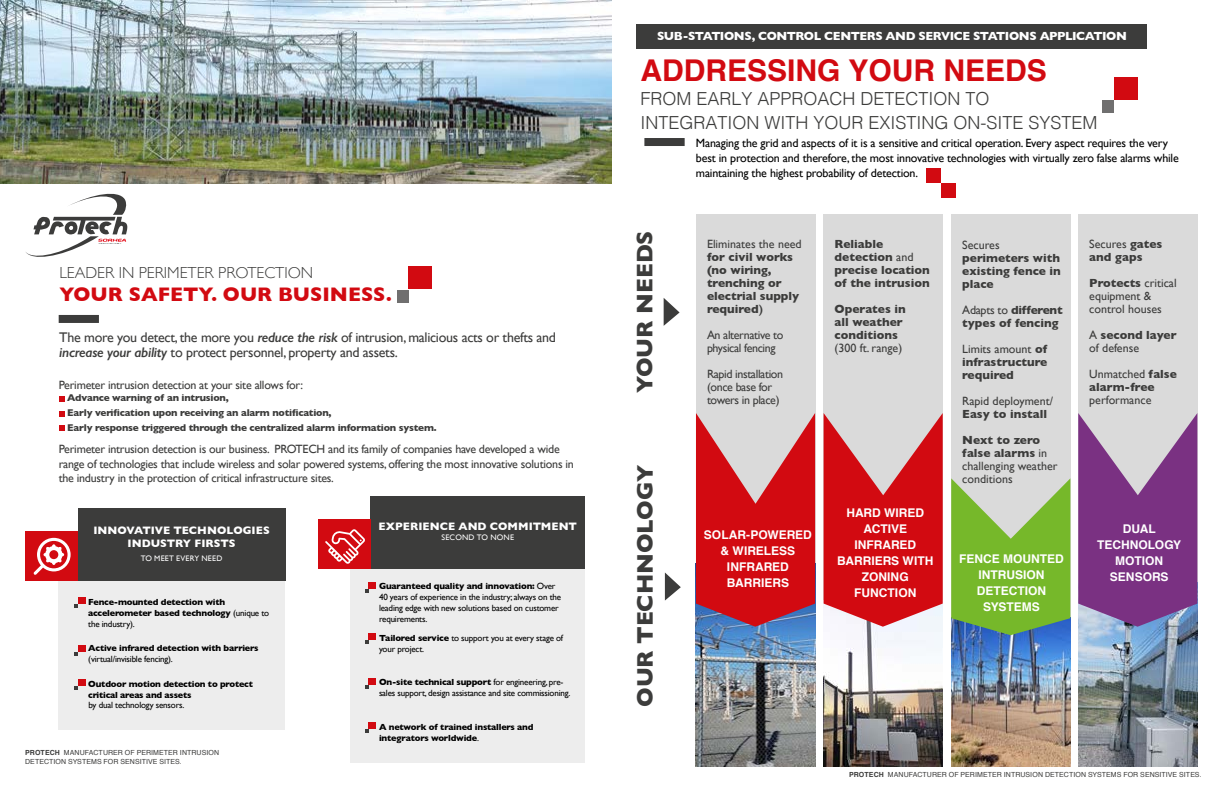
<style>
.page{position:relative;width:1224px;height:792px;background:#fff}
.page>*{position:absolute;margin:0;border:0;box-sizing:border-box;transform-origin:0 0}
.t1{font:700 30px "Helvetica";color:#d20a11}
.t2{font:700 23px "Gill Sans";letter-spacing:-.005em;color:#3c3c3b}
.t3{font:700 20px "Gill Sans";color:#d20a11}
.t4{font:300 18px/24px "Helvetica";color:#3c3c3b}
.t5{font:300 16px "Gill Sans";color:#3c3c3b}
.t6{font:14px/15px "Gill Sans";letter-spacing:-.02em;color:#3c3c3b}
.t7{font:12px/13px "Gill Sans";letter-spacing:-.02em;color:#3c3c3b}
.t8{font:700 12px/13px "Gill Sans";color:#3c3c3b}
.t9{font:12px/15px "Gill Sans";letter-spacing:-.015em;color:#000}
.t10{font:700 12px/16px "Helvetica";color:#fff;text-align:center}
.t11{font:12px/13px "Gill Sans";color:#3c3c3b}
.t12{font:700 12px "Gill Sans";letter-spacing:-.03em;color:#fff}
.t13{font:700 11px/13.2px "Gill Sans";color:#fff;text-align:center}
.t14{font:700 10px/14.8px "Gill Sans";letter-spacing:-.02em;color:#3c3c3b}
.t15{font:9px/11px "Gill Sans";letter-spacing:-.02em;color:#000}
.t16{font:700 9px/11px "Gill Sans";letter-spacing:-.02em;color:#000}
.t17{font:8px "Gill Sans";letter-spacing:.03em;color:#fff}
.t18{font:7px/9px "Helvetica";letter-spacing:.01em;color:#3c3c3b}
.s1{font-weight:600;font-style:italic}
.s2{font-weight:400}
.s3{font-weight:700}
.s4{font-weight:600}
</style>
<div class="page">
<img style="left:0;top:0;width:612px;height:183px">
<div style="left:59px;top:573px;width:226px;height:157px;background:#ededed"></div>
<div style="left:350px;top:569px;width:235px;height:194px;background:#ededed"></div>
<svg style="left:59px;top:396px;width:5px;height:5px"></svg>
<svg style="left:59px;top:411px;width:5px;height:5px"></svg>
<svg style="left:59px;top:426px;width:5px;height:5px"></svg>
<svg style="left:74px;top:604px;width:4px;height:4px"></svg>
<div style="left:78px;top:597px;width:7px;height:7px;background:#d20a11"></div>
<svg style="left:74px;top:652px;width:4px;height:4px"></svg>
<div style="left:78px;top:645px;width:7px;height:7px;background:#d20a11"></div>
<svg style="left:74px;top:686px;width:4px;height:4px"></svg>
<div style="left:78px;top:679px;width:7px;height:7px;background:#d20a11"></div>
<svg style="left:365px;top:589px;width:4px;height:4px"></svg>
<div style="left:369px;top:582px;width:7px;height:7px;background:#d20a11"></div>
<svg style="left:365px;top:641px;width:4px;height:3px"></svg>
<div style="left:369px;top:633px;width:7px;height:7px;background:#d20a11"></div>
<svg style="left:365px;top:685px;width:4px;height:4px"></svg>
<div style="left:369px;top:678px;width:7px;height:7px;background:#d20a11"></div>
<svg style="left:365px;top:729px;width:4px;height:4px"></svg>
<div style="left:369px;top:722px;width:7px;height:7px;background:#d20a11"></div>
<div style="left:78px;top:509px;width:207px;height:72px;background:#3c3c3b"></div>
<div style="left:371px;top:496px;width:214px;height:73px;background:#3c3c3b"></div>
<div style="left:318px;top:519px;width:53px;height:50px;background:#d20a11"></div>
<div style="left:25px;top:531px;width:53px;height:50px;background:#d20a11"></div>
<svg style="left:325px;top:529px;width:40px;height:35px"></svg>
<svg style="left:34px;top:538px;width:37px;height:37px"></svg>
<div style="left:59px;top:315px;width:40px;height:8px;background:#3c3c3b"></div>
<div style="left:397px;top:290px;width:11px;height:12px;background:#706f6f"></div>
<div style="left:408px;top:266px;width:24px;height:23px;background:#d20a11"></div>
<svg style="left:26px;top:193px;width:102px;height:64px"></svg>
<div style="left:636px;top:25px;width:511px;height:24px;background:#3c3c3b"></div>
<div style="left:644px;top:138px;width:41px;height:8px;background:#3c3c3b"></div>
<div style="left:1102px;top:100px;width:12px;height:13px;background:#706f6f"></div>
<div style="left:1114px;top:77px;width:24px;height:22px;background:#d20a11"></div>
<svg style="left:665px;top:572px;width:16px;height:29px"></svg>
<svg style="left:664px;top:298px;width:16px;height:28px"></svg>
<div style="left:942px;top:184px;width:14px;height:14px;background:#d20a11"></div>
<div style="left:926px;top:168px;width:15px;height:14px;background:#d20a11"></div>
<div style="left:696px;top:214px;width:119px;height:551px;background:#dadada"></div>
<div style="left:824px;top:214px;width:119px;height:551px;background:#dadada"></div>
<div style="left:1078px;top:214px;width:119px;height:551px;background:#dadada"></div>
<div style="left:951px;top:214px;width:119px;height:551px;background:#dadada"></div>
<img style="left:696px;top:627px;width:119px;height:140px">
<svg style="left:696px;top:413px;width:119px;height:214px"></svg>
<img style="left:824px;top:627px;width:119px;height:140px">
<svg style="left:824px;top:413px;width:119px;height:214px"></svg>
<img style="left:951px;top:635px;width:119px;height:132px">
<svg style="left:951px;top:478px;width:119px;height:157px"></svg>
<img style="left:1078px;top:627px;width:119px;height:140px">
<svg style="left:1078px;top:413px;width:119px;height:214px"></svg>
<h3 class="t5" style="left:59px;top:260px;width:255px">LEADER IN PERIMETER PROTECTION</h3>
<h3 class="t3" style="left:59px;top:278px;width:334px">YOUR SAFETY. OUR BUSINESS.</h3>
<p class="t6" style="left:59px;top:329px;width:498px">The more you detect, the more you <span class="s1">reduce the risk</span> of intrusion, malicious acts or thefts and <span class="s1">increase your ability</span> to protect personnel, property and assets.</p>
<p class="t7" style="left:59px;top:379px;width:246px">Perimeter intrusion detection at your site allows for:</p>
<p class="t14" style="left:67px;top:390px;width:371px">Advance warning of an intrusion,<br>Early verification upon receiving an alarm notification,<br>Early response triggered through the centralized alarm information system.</p>
<p class="t7" style="left:59px;top:442px;width:517px;line-height:14.4px">Perimeter intrusion detection is our business. PROTECH and its family of companies have developed a wide range of technologies that include wireless and solar powered systems, offering the most innovative solutions in the industry in the protection of critical infrastructure sites.</p>
<p class="t13" style="left:93px;top:524px;width:178px">INNOVATIVE TECHNOLOGIES<br>INDUSTRY FIRSTS</p>
<p class="t17" style="left:141px;top:554px;width:83px">TO MEET EVERY NEED</p>
<p class="t16" style="left:88px;top:596px;width:182px">Fence-mounted detection with accelerometer based technology <span class="s2">(unique to the industry).</span></p>
<p class="t16" style="left:88px;top:643px;width:172px">Active infrared detection with barriers</p>
<p class="t15" style="left:88px;top:654px;width:86px">(virtual/invisible fencing).</p>
<p class="t16" style="left:88px;top:678px;width:166px">Outdoor motion detection to protect critical areas and assets</p>
<p class="t15" style="left:88px;top:700px;width:97px">by dual technology sensors.</p>
<p class="t18" style="left:25px;top:748px;width:195px"><span class="s3">PROTECH</span> MANUFACTURER OF PERIMETER INTRUSION<br>DETECTION SYSTEMS FOR SENSITIVE SITES.</p>
<p class="t13" style="left:379px;top:520px;width:200px">EXPERIENCE AND COMMITMENT</p>
<p class="t17" style="left:442px;top:532px;width:74px">SECOND TO NONE</p>
<p class="t15" style="left:379px;top:581px;width:184px"><span class="s3">Guaranteed quality and innovation:</span> Over 40 years of experience in the industry; always on the leading edge with new solutions based on customer requirements.</p>
<p class="t15" style="left:379px;top:633px;width:186px"><span class="s3">Tailored service</span> to support you at every stage of your project.</p>
<p class="t15" style="left:379px;top:677px;width:193px"><span class="s3">On-site technical support</span> for engineering, pre&shy;sales support, design assistance and site commissioning.</p>
<p class="t16" style="left:379px;top:721px;width:156px">A network of trained installers and integrators worldwide<span class="s2">.</span></p>
<p class="t12" style="left:657px;top:26px;width:471px">SUB-STATIONS, CONTROL CENTERS AND SERVICE STATIONS APPLICATION</p>
<h1 class="t1" style="left:641px;top:46px;width:408px">ADDRESSING YOUR NEEDS</h1>
<h3 class="t4" style="left:641px;top:85px;width:459px">FROM EARLY APPROACH DETECTION TO<br>INTEGRATION WITH YOUR EXISTING ON-SITE SYSTEM</h3>
<h2 class="t2" style="left:627px;top:393px;width:164px;rotate:-90deg">YOUR NEEDS</h2>
<h2 class="t2" style="left:627px;top:707px;width:243px;rotate:-90deg">OUR TECHNOLOGY</h2>
<p class="t9" style="left:696px;top:135px;width:484px">Managing the grid and aspects of it is a sensitive and critical operation. Every aspect requires the very best in protection and therefore, the most innovative technologies with virtually zero false alarms while maintaining the highest probability of detection.</p>
<p class="t11" style="left:707px;top:238px;width:96px">Eliminates the need</p>
<p class="t8" style="left:707px;top:251px;width:94px">for civil works (no wiring, trenching or electrial supply required<span class="s4">)</span></p>
<p class="t7" style="left:707px;top:329px;width:78px">An alternative to physical fencing</p>
<p class="t7" style="left:707px;top:368px;width:78px">Rapid installation (once base for towers in place)</p>
<p class="t8" style="left:835px;top:238px;width:97px">Reliable detection <span class="s2">and </span>precise location of the intrusion</p>
<p class="t8" style="left:835px;top:303px;width:73px">Operates in all weather conditions</p>
<p class="t11" style="left:835px;top:342px;width:69px">(300 ft. range)</p>
<p class="t10" style="left:704px;top:527px;width:109px">SOLAR-POWERED &amp; WIRELESS<br>INFRARED<br>BARRIERS</p>
<p class="t10" style="left:837px;top:505px;width:98px">HARD WIRED<br>ACTIVE<br>INFRARED<br>BARRIERS WITH<br>ZONING<br>FUNCTION</p>
<p class="t11" style="left:962px;top:238px;width:39px">Secures</p>
<p class="t8" style="left:962px;top:251px;width:100px;text-align:justify">perimeters with existing fence in place</p>
<p class="t8" style="left:962px;top:303px;width:102px"><span class="s2">Adapts to</span> different types of fencing</p>
<p class="t8" style="left:962px;top:342px;width:87px;text-align:justify"><span class="s2">Limits amount</span> of infrastructure required</p>
<p class="t11" style="left:962px;top:394px;width:92px">Rapid deployment/</p>
<p class="t8" style="left:962px;top:400px;width:86px;line-height:26px">Easy to install<br>Next to zero</p>
<p class="t11" style="left:962px;top:446px;width:97px"><span class="s3">false alarms</span> in challenging weather conditions</p>
<p class="t10" style="left:959px;top:551px;width:106px">FENCE MOUNTED<br>INTRUSION<br>DETECTION<br>SYSTEMS</p>
<p class="t8" style="left:1089px;top:238px;width:75px"><span class="s2">Secures</span> gates and gaps</p>
<p class="t11" style="left:1089px;top:277px;width:89px"><span class="s3">Protects</span> critical equipment &amp; control houses</p>
<p class="t8" style="left:1089px;top:329px;width:89px"><span class="s2">A</span> second layer <span class="s2">of defense</span></p>
<p class="t8" style="left:1089px;top:368px;width:89px"><span class="s2">Unmatched</span> false alarm-free</p>
<p class="t11" style="left:1089px;top:394px;width:64px">performance</p>
<p class="t10" style="left:1097px;top:521px;width:85px">DUAL<br>TECHNOLOGY<br>MOTION<br>SENSORS</p>
<p class="t18" style="left:849px;top:770px;width:354px"><span class="s3">PROTECH</span> MANUFACTURER OF PERIMETER INTRUSION DETECTION SYSTEMS FOR SENSITIVE SITES.</p>
</div>
